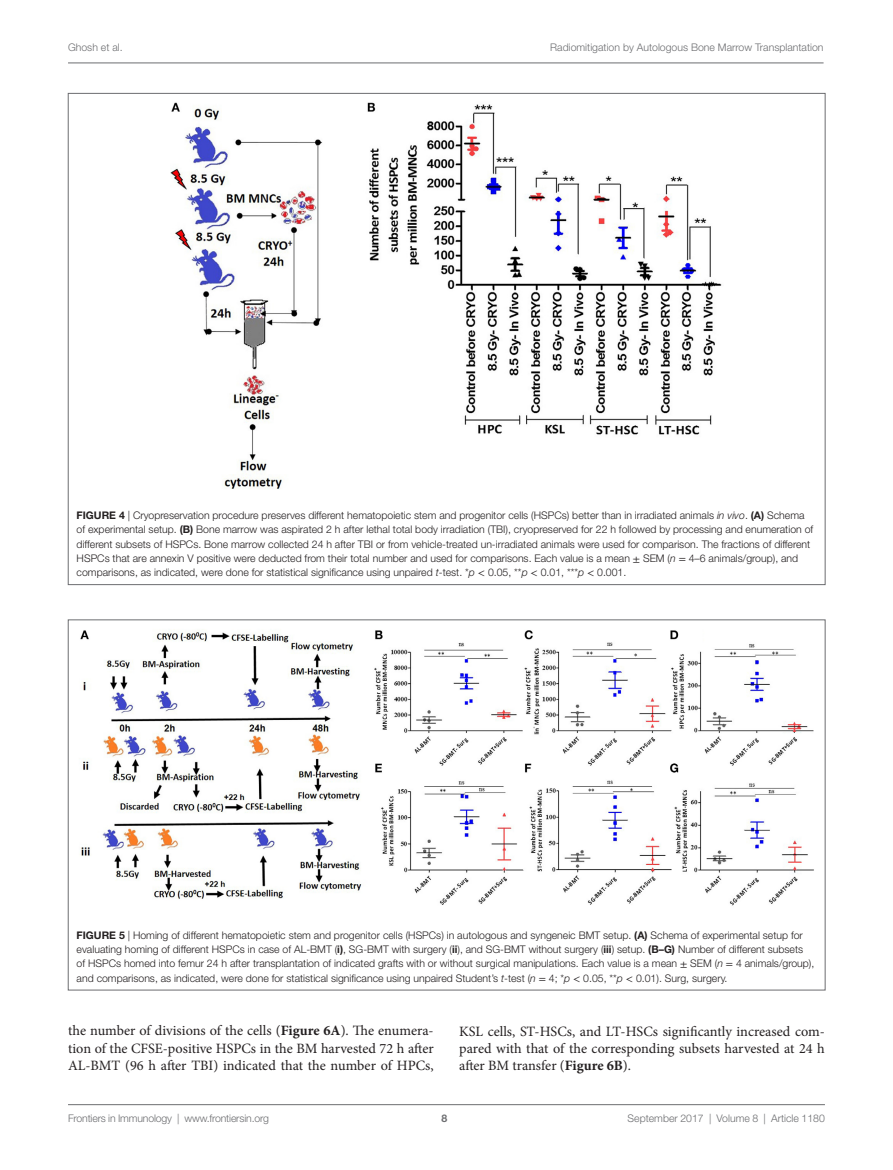
<style>
.page{position:relative;width:893px;height:1170px;background:#fff}
.page>*{position:absolute;margin:0;border:0;box-sizing:border-box;transform-origin:0 0}
.t1{font:14.25px/17.2px "Minion Pro";color:#231f20;text-align:justify}
.t2{font:300 10.5px/14.2px "Helvetica Neue LT Std";color:#231f20}
.t3{font:300 10.5px "Helvetica Neue LT Std";color:#6c6d70}
.t4{font:700 10.5px "Helvetica Neue LT Std";color:#6c6d70}
.s1{font-weight:700}
.s2{font-style:italic}
.s3{font-family:"STIX General";font-weight:400}
</style>
<div class="page">
<img style="left:80px;top:629px;width:734px;height:277px">
<img style="left:170px;top:102px;width:552px;height:387px">
<hr style="left:68px;top:63px;width:756px;height:1px;background:#6c6d70">
<hr style="left:68px;top:1104px;width:757px;height:1px;background:#6c6d70">
<p class="t3" style="left:68px;top:41px;width:56px">Ghosh et al.</p>
<p class="t3" style="left:550px;top:41px;width:275px">Radiomitigation by Autologous Bone Marrow Transplantation</p>
<p class="t2" style="left:77px;top:508px;width:738px"><span class="s1">FIGURE 4</span> | Cryopreservation procedure preserves different hematopoietic stem and progenitor cells (HSPCs) better than in irradiated animals <span class="s2">in vivo</span>. <span class="s1">(A)</span> Schema of experimental setup. <span class="s1">(B)</span> Bone marrow was aspirated 2 h after lethal total body irradiation (TBI), cryopreserved for 22 h followed by processing and enumeration of different subsets of HSPCs. Bone marrow collected 24 h after TBI or from vehicle-treated un-irradiated animals were used for comparison. The fractions of different HSPCs that are annexin V positive were deducted from their total number and used for comparisons. Each value is a mean <span class="s3">±</span> SEM (<span class="s2">n</span> <span class="s3">=</span> 4–6 animals/group), and comparisons, as indicated, were done for statistical significance using unpaired <span class="s2">t</span>-test. *<span class="s2">p</span> <span class="s3">&lt;</span> 0.05, **<span class="s2">p</span> <span class="s3">&lt;</span> 0.01, ***<span class="s2">p</span> <span class="s3">&lt;</span> 0.001.</p>
<p class="t2" style="left:77px;top:927px;width:739px"><span class="s1">FIGURE 5</span> | Homing of different hematopoietic stem and progenitor cells (HSPCs) in autologous and syngeneic BMT setup. <span class="s1">(A)</span> Schema of experimental setup for evaluating homing of different HSPCs in case of AL-BMT (<span class="s1">I)</span>, SG-BMT with surgery (<span class="s1">II</span>), and SG-BMT without surgery (<span class="s1">III</span>) setup. <span class="s1">(B–G)</span> Number of different subsets of HSPCs homed into femur 24 h after transplantation of indicated grafts with or without surgical manipulations. Each value is a mean <span class="s3">±</span> SEM (<span class="s2">n</span> <span class="s3">=</span> 4 animals/group), and comparisons, as indicated, were done for statistical significance using unpaired Student’s <span class="s2">t</span>-test (<span class="s2">n</span> <span class="s3">=</span> 4; *<span class="s2">p</span> <span class="s3">&lt;</span> 0.05, **<span class="s2">p</span> <span class="s3">&lt;</span> 0.01). Surg, surgery.</p>
<h1 class="t1" style="left:68px;top:1022px;width:367px">the number of divisions of the cells (<span class="s1">Figure 6A</span>). The enumera&shy;tion of the CFSE-positive HSPCs in the BM harvested 72 h after AL-BMT (96 h after TBI) indicated that the number of HPCs,</h1>
<h1 class="t1" style="left:459px;top:1022px;width:367px">KSL cells, ST-HSCs, and LT-HSCs significantly increased com&shy;pared with that of the corresponding subsets harvested at 24 h after BM transfer (<span class="s1">Figure 6B</span>).</h1>
<p class="t3" style="left:68px;top:1111px;width:203px">Frontiers in Immunology | www.frontiersin.org</p>
<p class="t3" style="left:628px;top:1111px;width:199px">September 2017 | Volume 8 | Article 1180</p>
<p class="t4" style="left:441px;top:1111px;width:7px">8</p>
</div>
